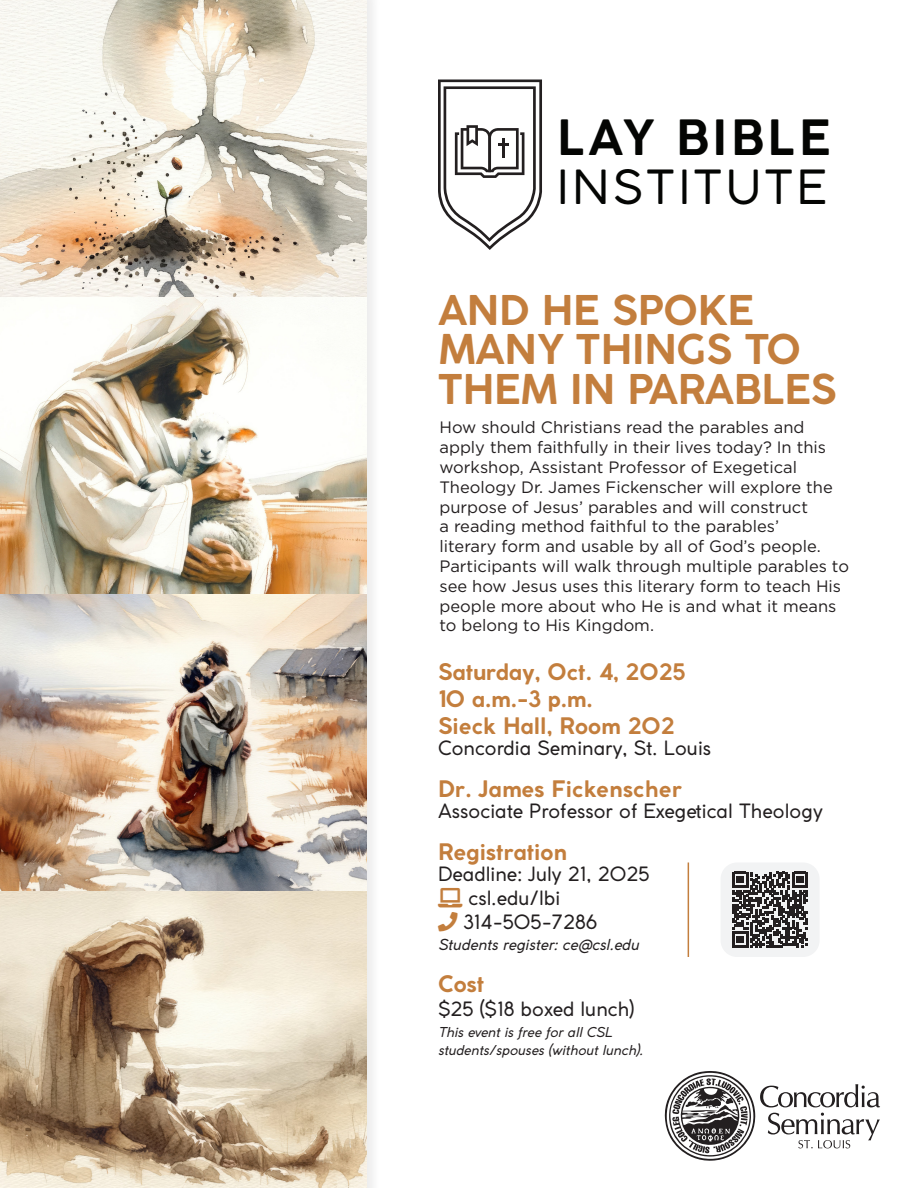
<style>
.page{position:relative;width:918px;height:1188px;background:#fff}
.page>*{position:absolute;margin:0;border:0;box-sizing:border-box;transform-origin:0 0}
.t1{font:700 48px "Coco Gothic";letter-spacing:.08em;color:#040503}
.t2{font:46.5px "Coco Gothic";letter-spacing:.08em;color:#040503}
.t3{font:700 40.5px/39.6px "Coco Gothic";color:#c37e3d}
.t4{font:700 22.5px "Coco Gothic";color:#c37e3d}
.t5{font:19.5px "Coco Gothic";color:#231f20}
.t6{font:16.5px/19.8px "Gotham";color:#231f20}
.t7{font:italic 15px "Coco Gothic";color:#231f20}
.t8{font:italic 13.5px "Coco Gothic";color:#231f20}
.s1{color:#c37e3d}
</style>
<div class="page">
<div style="left:0;top:0;width:382px;height:1188px;background:#f6f6f6"></div>
<img style="left:0;top:0;width:366px;height:297px">
<img style="left:0;top:297px;width:366px;height:297px">
<svg style="left:438px;top:80px;width:104px;height:170px"></svg>
<svg style="left:665px;top:1071px;width:215px;height:90px"></svg>
<div style="left:721px;top:862px;width:99px;height:95px;background:#f2f3f4;border-radius:16px"></div>
<svg style="left:732px;top:872px;width:76px;height:76px"></svg>
<hr style="left:688px;top:862px;width:1px;height:95px;background:#c37e3d">
<img style="left:0;top:594px;width:366px;height:297px">
<svg style="left:0;top:891px;width:366px;height:297px;background:#ccbaa1"></svg>
<p class="t1" style="left:557px;top:101px;width:274px">LAY BIBLE</p>
<p class="t2" style="left:557px;top:152px;width:271px">INSTITUTE</p>
<p class="t3" style="left:438px;top:290px;width:400px">AND HE SPOKE<br>MANY THINGS TO<br>THEM IN PARABLES</p>
<p class="t6" style="left:440px;top:417px;width:411px">How should Christians read the parables and apply them faithfully in their lives today? In this workshop, Assistant Professor of Exegetical Theology Dr. James Fickenscher will explore the purpose of Jesus’ parables and will construct<br>a reading method faithful to the parables’<br>literary form and usable by all of God’s people.<br>Participants will walk through multiple parables to see how Jesus uses this literary form to teach His people more about who He is and what it means to belong to His Kingdom.</p>
<p class="t4" style="left:438px;top:654px;width:249px">Saturday, Oct. 4, 2025</p>
<p class="t4" style="left:438px;top:681px;width:156px">10 a.m.-3 p.m.</p>
<p class="t4" style="left:438px;top:708px;width:238px">Sieck Hall, Room 202</p>
<p class="t5" style="left:438px;top:733px;width:275px">Concordia Seminary, St. Louis</p>
<p class="t4" style="left:438px;top:771px;width:246px">Dr. James Fickenscher</p>
<p class="t5" style="left:438px;top:796px;width:386px">Associate Professor of Exegetical Theology</p>
<p class="t4" style="left:438px;top:834px;width:131px">Registration</p>
<p class="t5" style="left:438px;top:859px;width:213px">Deadline: July 21, 2025</p>
<p class="t5" style="left:438px;top:883px;width:124px"><span class="s1">●▼□</span> csl.edu/lbi</p>
<p class="t5" style="left:438px;top:907px;width:161px"><span class="s1">□■</span> 314-505-7286</p>
<p class="t7" style="left:438px;top:933px;width:202px">Students register: ce@csl.edu</p>
<p class="t4" style="left:438px;top:966px;width:48px">Cost</p>
<p class="t5" style="left:438px;top:994px;width:198px">$25 ($18 boxed lunch)</p>
<p class="t8" style="left:438px;top:1022px;width:176px">This event is free for all CSL</p>
<p class="t8" style="left:438px;top:1040px;width:207px">students/spouses (without lunch).</p>
</div>
